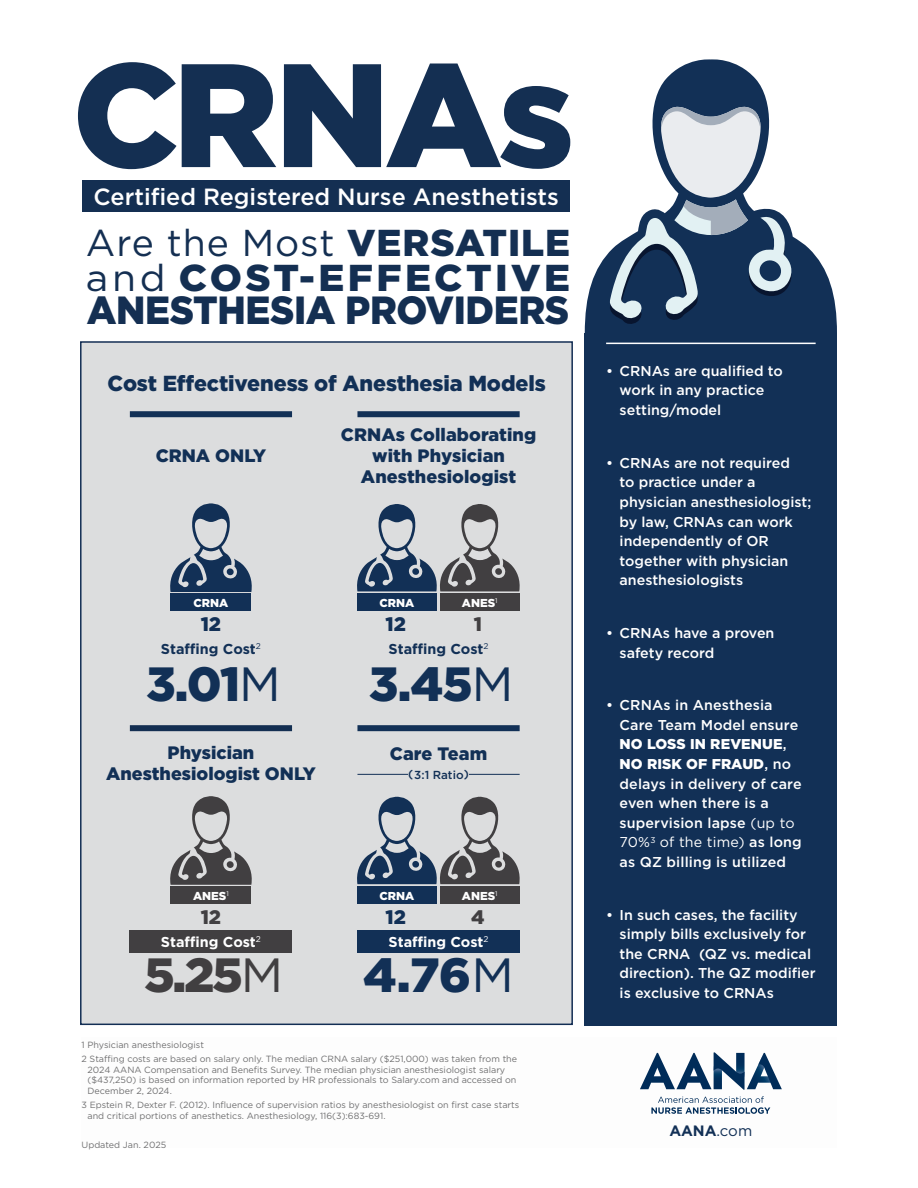
<style>
.page{position:relative;width:918px;height:1188px;background:#fff}
.page>*{position:absolute;margin:0;border:0;box-sizing:border-box;transform-origin:0 0}
.t1{font:900 147px "Gotham";letter-spacing:-.03em;color:#142f52}
.t2{font:900 48px "Gotham";color:#123056}
.t3{font:900 48px "Gotham";color:#413f41}
.t4{font:900 39.3px "Gotham";letter-spacing:-.01em;color:#142f52;scale:.95 1}
.t5{font:900 37.35px/35.1px "Gotham";letter-spacing:.085em;color:#142f52}
.t6{font:500 23.4px "Gotham";color:#fff}
.t7{font:900 21.75px "Gotham";letter-spacing:-.005em;color:#123056}
.t8{font:900 19.5px "Gotham";color:#123056}
.t9{font:900 19.5px "Gotham";color:#413f41}
.t10{font:900 18px/21px "Gotham";color:#123056;text-align:center}
.t11{font:700 15px "Gotham";color:#123056}
.t12{font:700 14.4px "Gotham";color:#123056}
.t13{font:700 14.4px "Gotham";color:#fff}
.t14{font:500 14.25px/19.6px "Gotham";color:#fff}
.t15{font:500 11.7px "Gotham";color:#123056}
.t16{font:900 11.55px "Gotham";color:#fff}
.t17{font:9px/10.8px "Gotham";color:#707071}
.s1{font-weight:400}
.s2{font-weight:900}
</style>
<div class="page">
<div style="left:80px;top:341px;width:493px;height:684px;background:#dcddde;border:2px solid #132e54"></div>
<div style="left:585px;top:333px;width:252px;height:693px;background:#123056"></div>
<hr style="left:606px;top:343px;width:210px;height:1px;background:#fff">
<svg style="left:585px;top:59px;width:252px;height:274px"></svg>
<svg style="left:610px;top:105px;width:185px;height:220px"></svg>
<div style="left:171px;top:887px;width:80px;height:17px;background:#413f41"></div>
<svg style="left:170px;top:796px;width:82px;height:89px"></svg>
<div style="left:357px;top:887px;width:80px;height:17px;background:#123056"></div>
<div style="left:440px;top:887px;width:80px;height:17px;background:#413f41"></div>
<svg style="left:357px;top:796px;width:163px;height:88px"></svg>
<div style="left:82px;top:180px;width:488px;height:32px;background:#142f52"></div>
<div style="left:357px;top:930px;width:163px;height:22px;background:#123056"></div>
<div style="left:130px;top:930px;width:162px;height:22px;background:#413f41"></div>
<hr style="left:357px;top:774px;width:163px;height:1px;background:#123056">
<div style="left:357px;top:411px;width:163px;height:6px;background:#123056"></div>
<div style="left:357px;top:725px;width:163px;height:6px;background:#123056"></div>
<div style="left:130px;top:411px;width:162px;height:6px;background:#123056"></div>
<div style="left:130px;top:725px;width:162px;height:6px;background:#142f52"></div>
<div style="left:408px;top:770px;width:61px;height:9px;background:#dcddde"></div>
<div style="left:171px;top:594px;width:80px;height:17px;background:#123056"></div>
<svg style="left:170px;top:503px;width:82px;height:89px"></svg>
<div style="left:357px;top:594px;width:80px;height:17px;background:#123056"></div>
<div style="left:440px;top:594px;width:80px;height:17px;background:#413f41"></div>
<svg style="left:357px;top:504px;width:163px;height:87px"></svg>
<svg style="left:640px;top:1052px;width:142px;height:38px"></svg>
<svg style="left:651px;top:1096px;width:119px;height:18px"></svg>
<h1 class="t1" style="left:72px;top:14px;width:503px">CRNAs</h1>
<h3 class="t6" style="left:94px;top:181px;width:467px">Certified Registered Nurse Anesthetists</h3>
<h3 class="t5" style="left:86px;top:224px;width:486px"><span class="s1">Are the Most</span> VERSATILE <span class="s1">and</span> COST-EFFECTIVE</h3>
<h3 class="t4" style="left:87px;top:283px;width:509px">ANESTHESIA PROVIDERS</h3>
<h3 class="t7" style="left:108px;top:369px;width:440px">Cost Effectiveness of Anesthesia Models</h3>
<p class="t14" style="left:620px;top:361px;width:165px;text-indent:-13px">• CRNAs are qualified to work in any practice setting/model</p>
<p class="t14" style="left:620px;top:453px;width:193px;text-indent:-13px">• CRNAs are not required<br>to practice under a physician anesthesiologist; by law, CRNAs can work independently of OR together with physician anesthesiologists</p>
<p class="t14" style="left:620px;top:623px;width:156px;text-indent:-13px">• CRNAs have a proven safety record</p>
<p class="t14" style="left:620px;top:695px;width:184px;text-indent:-13px">• CRNAs in Anesthesia<br>Care Team Model ensure<br><span class="s2">NO LOSS IN REVENUE</span>,<br><span class="s2">NO RISK OF FRAUD</span>, no delays in delivery of care even when there is a supervision lapse <span class="s1">(up to<br>70%</span><sup>3</sup> <span class="s1">of the time)</span> as long as QZ billing is utilized</p>
<p class="t14" style="left:620px;top:905px;width:198px;text-indent:-13px">• In such cases, the facility simply bills exclusively for the CRNA (QZ vs. medical direction). The QZ modifier is exclusive to CRNAs</p>
<p class="t10" style="left:341px;top:424px;width:197px">CRNAs Collaborating with Physician<br>Anesthesiologist</p>
<p class="t10" style="left:156px;top:445px;width:112px">CRNA ONLY</p>
<p class="t16" style="left:194px;top:595px;width:36px">CRNA</p>
<p class="t16" style="left:380px;top:595px;width:36px">CRNA</p>
<p class="t16" style="left:462px;top:595px;width:37px">ANES<sup>1</sup></p>
<h3 class="t8" style="left:201px;top:611px;width:22px">12</h3>
<h3 class="t9" style="left:474px;top:611px;width:10px">1</h3>
<h3 class="t8" style="left:385px;top:611px;width:22px">12</h3>
<p class="t12" style="left:161px;top:640px;width:101px">Staffing Cost<sup>2</sup></p>
<p class="t12" style="left:389px;top:640px;width:101px">Staffing Cost<sup>2</sup></p>
<h2 class="t2" style="left:146px;top:651px;width:136px">3.01<span class="s1">M</span></h2>
<h2 class="t2" style="left:369px;top:651px;width:146px">3.45<span class="s1">M</span></h2>
<p class="t10" style="left:106px;top:742px;width:211px">Physician<br>Anesthesiologist ONLY</p>
<p class="t10" style="left:390px;top:743px;width:99px">Care Team</p>
<p class="t15" style="left:408px;top:767px;width:62px">(3:1 Ratio)</p>
<p class="t16" style="left:193px;top:888px;width:37px">ANES<sup>1</sup></p>
<p class="t16" style="left:380px;top:888px;width:36px">CRNA</p>
<p class="t16" style="left:462px;top:888px;width:37px">ANES<sup>1</sup></p>
<h3 class="t9" style="left:201px;top:904px;width:22px">12</h3>
<h3 class="t9" style="left:471px;top:904px;width:15px">4</h3>
<h3 class="t8" style="left:385px;top:904px;width:22px">12</h3>
<p class="t13" style="left:161px;top:932px;width:101px">Staffing Cost<sup>2</sup></p>
<p class="t13" style="left:389px;top:932px;width:101px">Staffing Cost<sup>2</sup></p>
<h2 class="t3" style="left:144px;top:942px;width:141px">5.25<span class="s1">M</span></h2>
<h2 class="t2" style="left:363px;top:942px;width:152px">4.76<span class="s1">M</span></h2>
<p class="t17" style="left:82px;top:1037px;width:437px;line-height:14.2px">1 Physician anesthesiologist<br>2 Staffing costs are based on salary only. The median CRNA salary ($251,000) was taken from the</p>
<p class="t17" style="left:88px;top:1064px;width:430px">2024 AANA Compensation and Benefits Survey. The median physician anesthesiologist salary ($437,250) is based on information reported by HR professionals to Salary.com and accessed on<br>December 2, 2024.</p>
<p class="t17" style="left:88px;top:1100px;width:433px;text-indent:-6px">3 Epstein R, Dexter F. (2012). Influence of supervision ratios by anesthesiologist on first case starts and critical portions of anesthetics. Anesthesiology, 116(3):683-691.</p>
<p class="t17" style="left:82px;top:1139px;width:86px">Updated Jan. 2025</p>
<p class="t11" style="left:670px;top:1121px;width:84px">AANA<span class="s1">.com</span></p>
</div>
